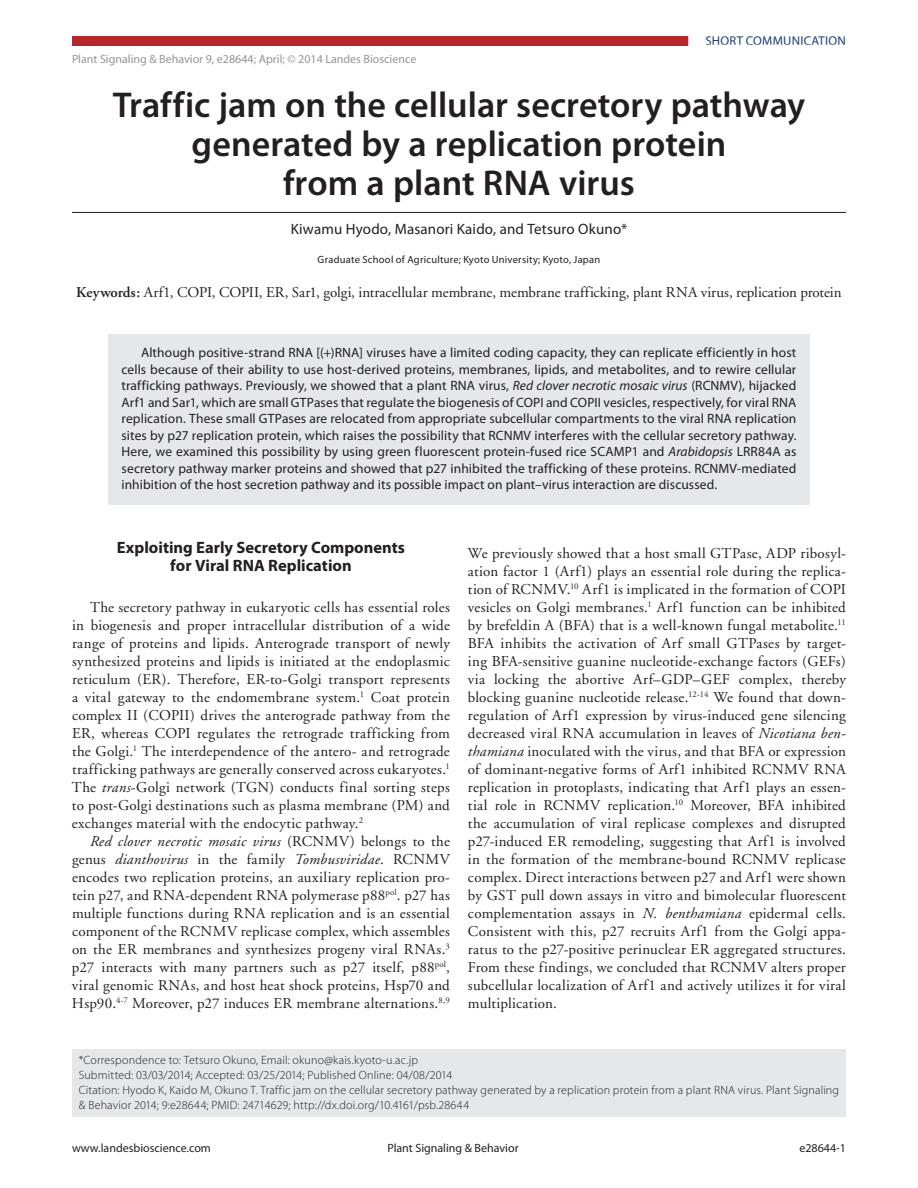
<style>
.page{position:relative;width:918px;height:1188px;background:#fff}
.page>*{position:absolute;margin:0;border:0;box-sizing:border-box;transform-origin:0 0}
.t1{font:600 36px/39px "Myriad Pro";color:#231f20;text-align:center}
.t2{font:700 16.5px/18px "Myriad Pro";color:#231f20;text-align:center}
.t3{font:15px/18px "Adobe Garamond";letter-spacing:.01em;color:#231f20;text-align:justify}
.t4{font:15px "Myriad Pro";letter-spacing:.01em;color:#231f20}
.t5{font:13.5px/16.5px "Myriad Pro";letter-spacing:.01em;color:#231f20;text-align:justify}
.t6{font:12.75px "Myriad Pro";letter-spacing:.02em;color:#193f7c}
.t7{font:300 12px/15px "Myriad Pro";letter-spacing:.015em;color:#231f20}
.t8{font:12px "Myriad Pro";color:#939598}
.t9{font:12px "Myriad Pro";color:#231f20}
.t10{font:10.5px "Myriad Pro";letter-spacing:.02em;color:#231f20}
.s1{font-weight:600}
.s2{font-style:italic}
</style>
<div class="page">
<div style="left:72px;top:36px;width:774px;height:10px;background:#b7262b"></div>
<div style="left:688px;top:36px;width:158px;height:10px;background:#fff"></div>
<div style="left:72px;top:1049px;width:774px;height:68px;background:#e6e7e9"></div>
<hr style="left:72px;top:212px;width:774px;height:1px;background:#231f20">
<div style="left:108px;top:334px;width:702px;height:170px;background:#e6e7e9"></div>
<p class="t8" style="left:72px;top:52px;width:346px">Plant Signaling &amp; Behavior 9, e28644; April; © 2014 Landes Bioscience</p>
<p class="t6" style="left:705px;top:33px;width:142px">Short Communication</p>
<h1 class="t1" style="left:113px;top:85px;width:694px">Traffic jam on the cellular secretory pathway generated by a replication protein<br>from a plant RNA virus</h1>
<p class="t4" style="left:291px;top:220px;width:338px">Kiwamu Hyodo, Masanori Kaido, and Tetsuro Okuno*</p>
<p class="t10" style="left:318px;top:253px;width:284px">Graduate School of Agriculture; Kyoto University; Kyoto, Japan</p>
<p class="t3" style="left:76px;top:283px;width:767px"><span class="s1">Keywords:</span> Arf1, COPI, COPII, ER, Sar1, golgi, intracellular membrane, membrane trafficking, plant RNA virus, replication protein</p>
<p class="t5" style="left:122px;top:344px;width:676px;text-indent:195px">[(+)RNA] viruses have a limited coding capacity, they can replicate efficiently in host cells because of their ability to use host-derived proteins, membranes, lipids, and metabolites, and to rewire cellular trafficking pathways. Previously, we showed that a plant RNA</p>
<p class="t5" style="left:141px;top:344px;width:157px">Although positive-strand RNA</p>
<p class="t5" style="left:122px;top:377px;width:677px;text-align:left;text-indent:357px">virus, <span class="s2">Red clover necrotic mosaic virus</span> (RCNMV), hijacked<br>Arf1 and Sar1, which are small GTPases that regulate the biogenesis of COPI and COPII vesicles, respectively, for viral RNA replication. These small GTPases are relocated from appropriate subcellular compartments to the viral RNA</p>
<p class="t5" style="left:121px;top:410px;width:677px;text-indent:614px">replication sites by p27 replication protein, which raises the possibility that RCNMV interferes with the cellular secretory pathway.<br>H ere, we examined this possibility by using green fluorescent protein-fused rice SCAM P1 and <span class="s2">Arabidopsis</span> LRR84A as secretory pathway marker proteins and showed that p27 inhibited the trafficking of these proteins. RCNMV-mediated inhibition of the host secretion pathway and its possible impact on plant–virus interaction are discussed.</p>
<p class="t2" style="left:117px;top:538px;width:290px">Exploiting Early Secretory Components for Viral RNA Replication</p>
<p class="t3" style="left:72px;top:599px;width:380px;text-indent:18px">The secretory pathway in eukaryotic cells has essential roles in biogenesis and proper intracellular distribution of a wide range of proteins and lipids. Anterograde transport of newly synthesized proteins and lipids is initiated at the endoplasmic reticulum (ER). Therefore, ER-to-Golgi transport represents a vital gateway to the endomembrane system.<sup>1</sup> Coat protein complex II (COPII) drives the anterograde pathway from the ER, whereas COPI regulates the retrograde trafficking from the Golgi.<sup>1</sup> The interdependence of the antero- and retrograde trafficking pathways are generally conserved across eukaryotes.<sup>1<br></sup>The <span class="s2">trans</span>-Golgi network (TGN) conducts final sorting steps to post-Golgi destinations such as plasma membrane (PM) and exchanges material with the endocytic pathway.<sup>2</sup></p>
<p class="t3" style="left:72px;top:833px;width:379px;text-indent:18px"><span class="s2">Red clover necrotic mosaic virus</span> (RCNMV) belongs to the genus <span class="s2">dianthovirus</span> in the family <span class="s2">Tombusviridae</span>. RCNMV encodes two replication proteins, an auxiliary replication pro&shy;tein p27, and RNA-dependent RNA polymerase p88<sup>pol</sup>. p27 has multiple functions during RNA replication and is an essential component of the RCNMV replicase complex, which assembles on the ER membranes and synthesizes progeny viral RNAs.<sup>3 </sup>p27 interacts with many partners such as p27 itself, p88<sup>pol</sup>, viral genomic RNAs, and host heat shock proteins, Hsp70 and Hsp90.<sup>4-7</sup> Moreover, p27 induces ER membrane alternations.<sup>8,9</sup></p>
<p class="t3" style="left:468px;top:545px;width:380px">We previously showed that a host small GTPase, ADP ribosyl&shy;ation factor 1 (Arf1) plays an essential role during the replica&shy;tion of RCNMV.<sup>10</sup> Arf1 is implicated in the formation of COPI vesicles on Golgi membranes.<sup>1</sup> Arf1 function can be inhibited by brefeldin A (BFA) that is a well-known fungal metabolite.<sup>11<br></sup>BFA inhibits the activation of Arf small GTPases by target&shy;ing BFA-sensitive guanine nucleotide-exchange factors (GEFs) via locking the abortive Arf–GDP–GEF complex, thereby blocking guanine nucleotide release.<sup>12-14</sup> We found that down&shy;regulation of Arf1 expression by virus-induced gene silencing decreased viral RNA accumulation in leaves of <span class="s2">Nicotiana ben&shy;thamiana</span> inoculated with the virus, and that BFA or expression of dominant-negative forms of Arf1 inhibited RCNMV RNA replication in protoplasts, indicating that Arf1 plays an essen&shy;tial role in RCNMV replication.<sup>10</sup> Moreover, BFA inhibited the accumulation of viral replicase complexes and disrupted p27-induced ER remodeling, suggesting that Arf1 is involved in the formation of the membrane-bound RCNMV replicase complex. Direct interactions between p27 and Arf1 were shown by GST pull down assays in vitro and bimolecular fluorescent complementation assays in <span class="s2">N. benthamiana</span> epidermal cells.<br>Consistent with this, p27 recruits Arf1 from the Golgi appa&shy;ratus to the p27-positive perinuclear ER aggregated structures.<br>From these findings, we concluded that RCNMV alters proper subcellular localization of Arf1 and actively utilizes it for viral multiplication.</p>
<p class="t7" style="left:79px;top:1053px;width:762px">*Correspondence to: Tetsuro Okuno, Email: okuno@kais.kyoto-u.ac.jp<br>Submitted: 03/03/2014; Accepted: 03/25/2014; Published Online: 04/08/2014<br>Citation: Hyodo K, Kaido M, Okuno T. Traffic jam on the cellular secretory pathway generated by a replication protein from a plant RNA virus. Plant Signaling &amp; Behavior 2014; 9:e28644; PMID: 24714629; http://dx.doi.org/10.4161/psb.28644</p>
<p class="t9" style="left:72px;top:1141px;width:140px">www.landesbioscience.com</p>
<p class="t9" style="left:387px;top:1141px;width:133px">Plant Signaling &amp; Behavior</p>
<p class="t9" style="left:799px;top:1141px;width:48px">e28644-1</p>
</div>
